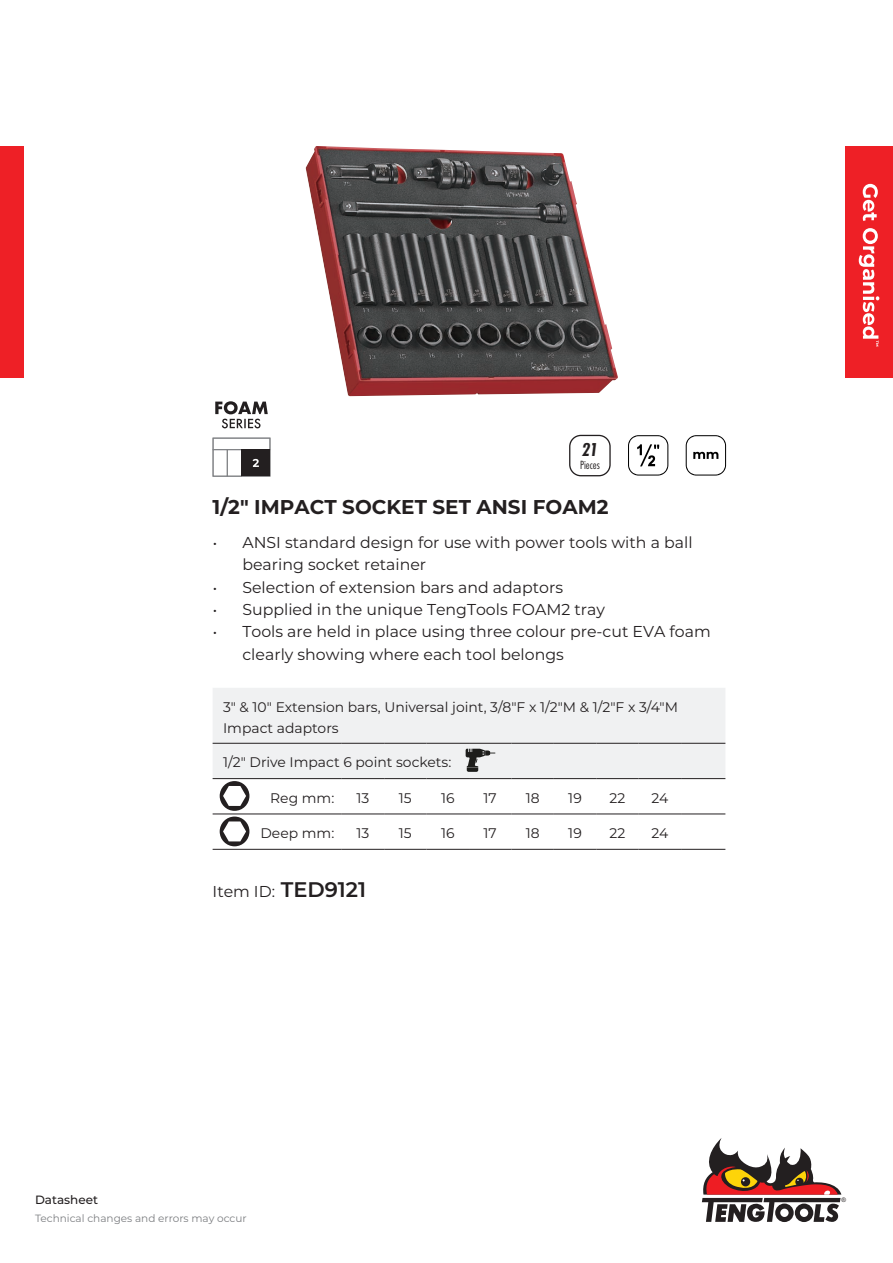
<style>
.page{position:relative;width:893px;height:1263px;background:#fff}
.page>*{position:absolute;margin:0;border:0;box-sizing:border-box;transform-origin:0 0}
.t1{font:700 19.95px "Montserrat";color:#231f20}
.t2{font:italic 700 19.35px "Futura PT Cond";color:#231f20}
.Heading{font:15.75px/22.4px "Montserrat";color:#231f20}
.t3{font:13.95px/21px "Montserrat";color:#231f20}
.t4{font:12.3px "Futura PT Cond";color:#231f20}
.t5{font:500 12px "Montserrat";color:#231f20}
.t6{font:10.5px "Montserrat";color:#7c7e81}
.t7{font:6.15px "Arial";color:#231f20}
.s1{font-size:15px}
.s2{font-weight:600;font-size:21px}
</style>
<div class="page">
<div style="left:845px;top:147px;width:48px;height:231px;background:#ee2026"></div>
<svg style="left:863px;top:184px;width:15px;height:37px"></svg>
<svg style="left:859px;top:228px;width:20px;height:118px"></svg>
<div style="left:0;top:147px;width:24px;height:231px;background:#ee2026"></div>
<svg style="left:702px;top:1138px;width:139px;height:84px"></svg>
<img style="left:306px;top:146px;width:312px;height:250px">
<div style="left:213px;top:688px;width:512px;height:90px;background:#f0f1f2"></div>
<hr style="left:213px;top:814px;width:129px;height:1px;background:#231f20">
<hr style="left:342px;top:814px;width:42px;height:1px;background:#231f20">
<hr style="left:384px;top:814px;width:43px;height:1px;background:#231f20">
<hr style="left:427px;top:814px;width:42px;height:1px;background:#231f20">
<hr style="left:469px;top:814px;width:42px;height:1px;background:#231f20">
<hr style="left:511px;top:814px;width:43px;height:1px;background:#231f20">
<hr style="left:554px;top:814px;width:42px;height:1px;background:#231f20">
<hr style="left:596px;top:814px;width:43px;height:1px;background:#231f20">
<hr style="left:639px;top:814px;width:42px;height:1px;background:#231f20">
<hr style="left:681px;top:814px;width:44px;height:1px;background:#231f20">
<hr style="left:213px;top:849px;width:129px;height:1px;background:#231f20">
<hr style="left:342px;top:849px;width:42px;height:1px;background:#231f20">
<hr style="left:384px;top:849px;width:43px;height:1px;background:#231f20">
<hr style="left:427px;top:849px;width:42px;height:1px;background:#231f20">
<hr style="left:469px;top:849px;width:42px;height:1px;background:#231f20">
<hr style="left:511px;top:849px;width:43px;height:1px;background:#231f20">
<hr style="left:554px;top:849px;width:42px;height:1px;background:#231f20">
<hr style="left:596px;top:849px;width:43px;height:1px;background:#231f20">
<hr style="left:639px;top:849px;width:42px;height:1px;background:#231f20">
<hr style="left:681px;top:849px;width:44px;height:1px;background:#231f20">
<hr style="left:213px;top:743px;width:129px;height:1px;background:#231f20">
<hr style="left:342px;top:743px;width:42px;height:1px;background:#231f20">
<hr style="left:384px;top:743px;width:43px;height:1px;background:#231f20">
<hr style="left:427px;top:743px;width:42px;height:1px;background:#231f20">
<hr style="left:469px;top:743px;width:42px;height:1px;background:#231f20">
<hr style="left:511px;top:743px;width:43px;height:1px;background:#231f20">
<hr style="left:554px;top:743px;width:42px;height:1px;background:#231f20">
<hr style="left:596px;top:743px;width:43px;height:1px;background:#231f20">
<hr style="left:639px;top:743px;width:42px;height:1px;background:#231f20">
<hr style="left:681px;top:743px;width:44px;height:1px;background:#231f20">
<hr style="left:213px;top:778px;width:129px;height:1px;background:#231f20">
<hr style="left:342px;top:778px;width:42px;height:1px;background:#231f20">
<hr style="left:384px;top:778px;width:43px;height:1px;background:#231f20">
<hr style="left:427px;top:778px;width:42px;height:1px;background:#231f20">
<hr style="left:469px;top:778px;width:42px;height:1px;background:#231f20">
<hr style="left:511px;top:778px;width:43px;height:1px;background:#231f20">
<hr style="left:554px;top:778px;width:42px;height:1px;background:#231f20">
<hr style="left:596px;top:778px;width:43px;height:1px;background:#231f20">
<hr style="left:639px;top:778px;width:42px;height:1px;background:#231f20">
<hr style="left:681px;top:778px;width:44px;height:1px;background:#231f20">
<div style="left:221px;top:782px;width:27px;height:28px;background:#231f20;border-radius:50%"></div>
<div style="left:220px;top:781px;width:29px;height:30px;border:2px solid #231f20;border-radius:50%"></div>
<svg style="left:223px;top:786px;width:23px;height:20px"></svg>
<svg style="left:221px;top:818px;width:27px;height:27px"></svg>
<div style="left:220px;top:816px;width:29px;height:30px;border:2px solid #231f20;border-radius:50%"></div>
<svg style="left:223px;top:821px;width:23px;height:20px"></svg>
<svg style="left:466px;top:749px;width:29px;height:23px"></svg>
<svg style="left:628px;top:435px;width:40px;height:41px"></svg>
<svg style="left:686px;top:435px;width:40px;height:41px"></svg>
<div style="left:569px;top:435px;width:42px;height:41px;border:1px solid #231f20;border-radius:11px"></div>
<svg style="left:215px;top:401px;width:53px;height:27px"></svg>
<div style="left:213px;top:449px;width:15px;height:27px;border:1px solid #808285"></div>
<div style="left:227px;top:449px;width:15px;height:27px;border:1px solid #808285"></div>
<div style="left:213px;top:438px;width:57px;height:12px;border:1px solid #808285"></div>
<svg style="left:241px;top:449px;width:29px;height:27px"></svg>
<p class="t2" style="left:582px;top:438px;width:18px">21</p>
<p class="t4" style="left:580px;top:458px;width:21px">Pieces</p>
<p class="t1" style="left:213px;top:493px;width:397px">1/2" IMPACT SOCKET SET ANSI FOAM2</p>
<p class="Heading" style="left:242px;top:531px;width:452px;text-indent:-30px"><span class="s1">•</span> ANSI standard design for use with power tools with a ball bearing socket retainer</p>
<p class="Heading" style="left:213px;top:575px;width:352px"><span class="s1">•</span> Selection of extension bars and adaptors</p>
<p class="Heading" style="left:213px;top:598px;width:394px"><span class="s1">•</span> Supplied in the unique TengTools FOAM2 tray</p>
<p class="Heading" style="left:242px;top:620px;width:470px;text-indent:-30px"><span class="s1">•</span> Tools are held in place using three colour pre-cut EVA foam clearly showing where each tool belongs</p>
<p class="t3" style="left:223px;top:696px;width:456px">3" &amp; 10" Extension bars, Universal joint, 3/8"F x 1/2"M &amp; 1/2"F x 3/4"M<br>Impact adaptors</p>
<p class="t3" style="left:223px;top:751px;width:230px">1/2" Drive Impact 6 point sockets:</p>
<p class="t3" style="left:270px;top:787px;width:66px">Reg mm:</p>
<p class="t3" style="left:357px;top:787px;width:14px">13</p>
<p class="t3" style="left:399px;top:787px;width:14px">15</p>
<p class="t3" style="left:441px;top:787px;width:15px">16</p>
<p class="t3" style="left:484px;top:787px;width:15px">17</p>
<p class="t3" style="left:526px;top:787px;width:15px">18</p>
<p class="t3" style="left:568px;top:787px;width:15px">19</p>
<p class="t3" style="left:610px;top:787px;width:17px">22</p>
<p class="t3" style="left:651px;top:787px;width:18px">24</p>
<p class="t3" style="left:260px;top:822px;width:75px">Deep mm:</p>
<p class="t3" style="left:357px;top:822px;width:14px">13</p>
<p class="t3" style="left:399px;top:822px;width:14px">15</p>
<p class="t3" style="left:441px;top:822px;width:15px">16</p>
<p class="t3" style="left:484px;top:822px;width:15px">17</p>
<p class="t3" style="left:526px;top:822px;width:15px">18</p>
<p class="t3" style="left:568px;top:822px;width:15px">19</p>
<p class="t3" style="left:610px;top:822px;width:17px">22</p>
<p class="t3" style="left:651px;top:822px;width:18px">24</p>
<p class="Heading" style="left:213px;top:880px;width:155px">Item ID: <span class="s2">TED9121</span></p>
<p class="t5" style="left:35px;top:1191px;width:65px">Datasheet</p>
<p class="t7" style="left:842px;top:1196px;width:6px">®</p>
<p class="t6" style="left:35px;top:1211px;width:213px">Technical changes and errors may occur</p>
</div>
